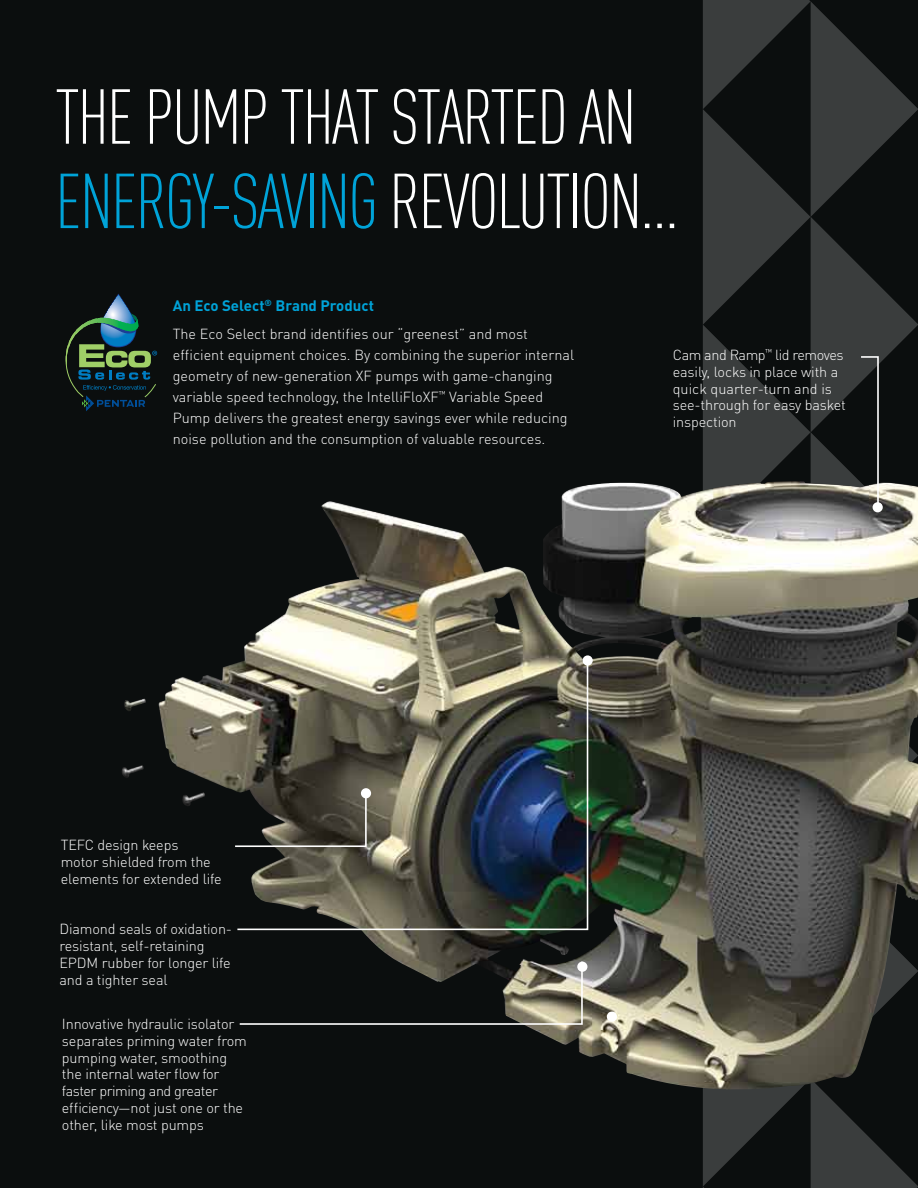
<style>
.page{position:relative;width:918px;height:1188px;background:#0b0e0e}
.page>*{position:absolute;margin:0;border:0;box-sizing:border-box;transform-origin:0 0}
.t1{font:300 condensed 76.5px/84.4px "DIN Pro";letter-spacing:-.03em;color:#fff}
.t2{font:700 15px "DIN Pro";color:#00a3d8}
.t3{font:300 14.4px/16.8px "DIN Pro";letter-spacing:-.01em;color:#fff}
.s1{color:#00a3d8}
</style>
<div class="page">
<svg style="left:66px;top:294px;width:91px;height:117px"></svg>
<img style="left:158px;top:482px;width:545px;height:570px">
<svg style="left:703px;top:0;width:215px;height:1188px"></svg>
<svg style="left:233px;top:793px;width:3px;height:55px"></svg>
<svg style="left:238px;top:960px;width:346px;height:66px"></svg>
<img style="left:236px;top:658px;width:353px;height:273px">
<div style="left:361px;top:788px;width:10px;height:10px;background:#fff;border-radius:50%"></div>
<div style="left:583px;top:655px;width:10px;height:11px;background:#fff;border-radius:50%"></div>
<div style="left:607px;top:1012px;width:10px;height:10px;background:#fff;border-radius:50%"></div>
<div style="left:873px;top:502px;width:10px;height:10px;background:#fff;border-radius:50%"></div>
<div style="left:577px;top:962px;width:10px;height:10px;background:#fff;border-radius:50%"></div>
<h1 class="t1" style="left:55px;top:70px;width:626px">THE PUMP THAT STARTED AN<br><span class="s1">ENERGY-SAVING</span> REVOLUTION…</h1>
<p class="t2" style="left:173px;top:293px;width:203px">An Eco Select<sup>®</sup> Brand Product</p>
<p class="t3" style="left:173px;top:322px;width:403px;line-height:21px">The Eco Select brand identifies our “greenest” and most efficient equipment choices. By combining the superior internal geometry of new-generation XF pumps with game-changing variable speed technology, the IntelliFloXF<sup>™</sup> Variable Speed Pump delivers the greatest energy savings ever while reducing noise pollution and the consumption of valuable resources.</p>
<p class="t3" style="left:673px;top:345px;width:175px">Cam and Ramp<sup>™</sup> lid removes easily, locks in place with a quick quarter-turn and is see-through for easy basket inspection</p>
<p class="t3" style="left:61px;top:835px;width:162px">TEFC design keeps<br>motor shielded from the elements for extended life</p>
<p class="t3" style="left:60px;top:919px;width:174px">Diamond seals of oxidation&shy;resistant, self-retaining<br>EPDM rubber for longer life and a tighter seal</p>
<p class="t3" style="left:62px;top:1014px;width:187px">Innovative hydraulic isolator separates priming water from pumping water, smoothing the internal water flow for faster priming and greater efficiency—not just one or the other, like most pumps</p>
</div>
